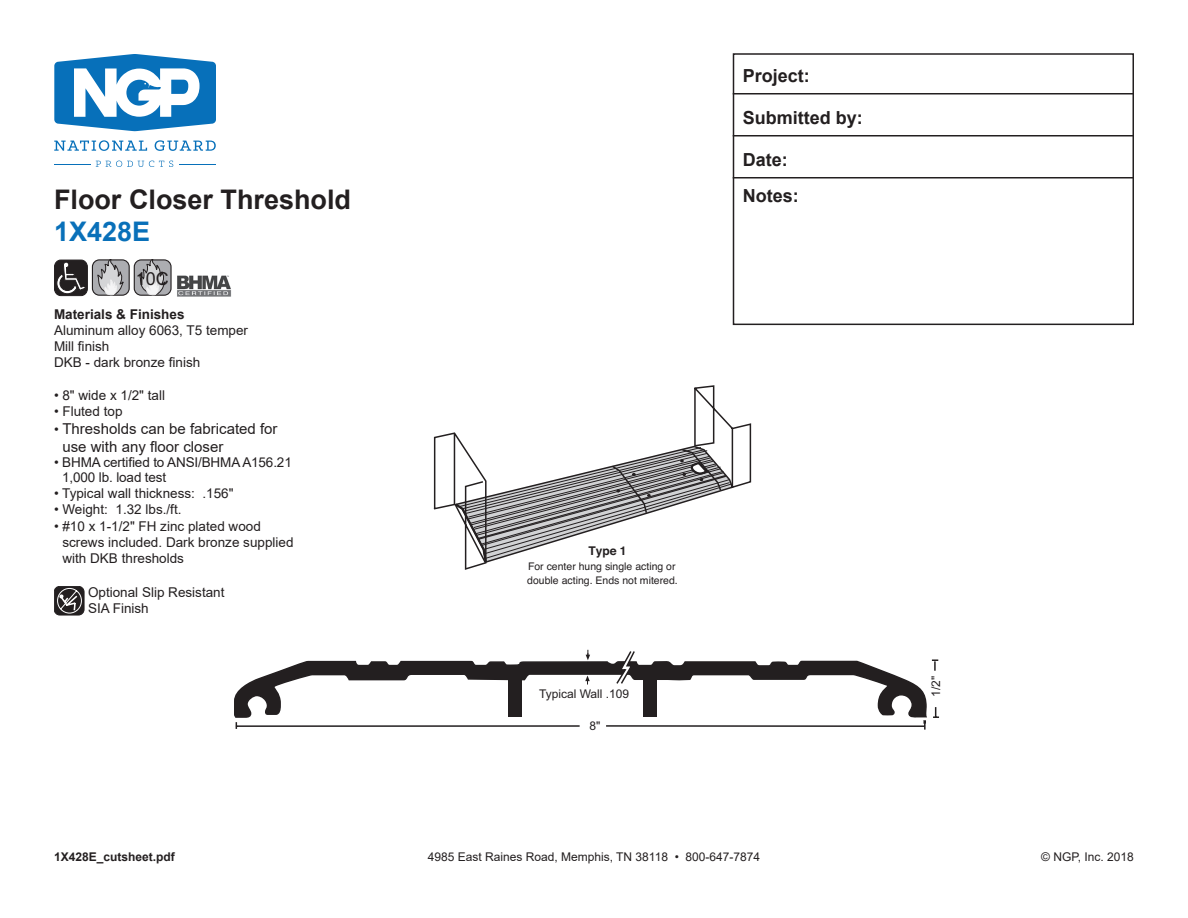
<style>
.page{position:relative;width:1188px;height:918px;background:#fff}
.page>*{position:absolute;margin:0;border:0;box-sizing:border-box;transform-origin:0 0}
.t1{font:700 27px "Arial";color:#231f20}
.t2{font:700 27px "Arial";color:#0970b9}
.t3{font:700 18px/36px "Arial";color:#231f20}
.t4{font:18px "Arial";color:#231f20}
.t5{font:15px/18px "Arial";color:#231f20}
.t6{font:13.5px/16.2px "Arial";color:#231f20}
.t7{font:700 13.5px "Arial";color:#231f20}
.t8{font:12px "Arial";color:#231f20}
.t9{font:700 12px "Arial";color:#231f20}
.t10{font:700 12px "Helvetica";color:#231f20}
.t11{font:10.5px/13.5px "Helvetica";color:#231f20}
.s1{font-size:13.5px}
</style>
<div class="page">
<hr style="left:733px;top:93px;width:401px;height:1px;background:#231f20">
<hr style="left:733px;top:135px;width:401px;height:1px;background:#231f20">
<hr style="left:733px;top:177px;width:401px;height:1px;background:#231f20">
<svg style="left:54px;top:54px;width:162px;height:77px"></svg>
<svg style="left:54px;top:140px;width:93px;height:11px"></svg>
<svg style="left:155px;top:140px;width:61px;height:11px"></svg>
<svg style="left:96px;top:161px;width:77px;height:6px"></svg>
<hr style="left:54px;top:164px;width:37px;height:1px;background:#0770ba">
<hr style="left:179px;top:164px;width:37px;height:1px;background:#0770ba">
<div style="left:733px;top:53px;width:401px;height:272px;border:2px solid #231f20"></div>
<div style="left:54px;top:260px;width:33px;height:36px;background:#231f20;border-radius:7px"></div>
<div style="left:54px;top:260px;width:34px;height:36px;border:1px solid #231f20;border-radius:7px"></div>
<svg style="left:57px;top:262px;width:29px;height:32px"></svg>
<div style="left:92px;top:260px;width:37px;height:35px;background:#acadb1;border-radius:7px"></div>
<div style="left:92px;top:259px;width:38px;height:37px;border:1px solid #231f20;border-radius:7px"></div>
<svg style="left:97px;top:259px;width:27px;height:37px"></svg>
<div style="left:134px;top:260px;width:37px;height:35px;background:#acadb1;border-radius:7px"></div>
<div style="left:134px;top:259px;width:38px;height:37px;border:1px solid #231f20;border-radius:7px"></div>
<svg style="left:139px;top:259px;width:27px;height:37px"></svg>
<img style="left:177px;top:275px;width:54px;height:22px">
<div style="left:54px;top:586px;width:30px;height:29px;background:#231f20;border-radius:6px"></div>
<div style="left:54px;top:586px;width:30px;height:29px;border:1px solid #231f20;border-radius:6px"></div>
<svg style="left:57px;top:588px;width:25px;height:26px"></svg>
<svg style="left:434px;top:385px;width:317px;height:185px"></svg>
<svg style="left:453px;top:445px;width:281px;height:120px"></svg>
<svg style="left:234px;top:650px;width:705px;height:80px"></svg>
<div style="left:509px;top:676px;width:13px;height:41px;background:#231f20"></div>
<div style="left:644px;top:676px;width:13px;height:41px;background:#231f20"></div>
<h1 class="t1" style="left:54px;top:180px;width:299px">Floor Closer Threshold</h1>
<h1 class="t2" style="left:54px;top:213px;width:98px">1X428E</h1>
<h2 class="t4" style="left:136px;top:266px;width:35px">10C</h2>
<p class="t7" style="left:54px;top:305px;width:132px">Materials &amp; Finishes</p>
<p class="t6" style="left:54px;top:322px;width:196px">Aluminum alloy 6063, T5 temper<br>Mill finish<br>DKB - dark bronze finish</p>
<p class="t6" style="left:54px;top:387px;width:113px">• 8" wide x 1/2" tall</p>
<p class="t6" style="left:54px;top:403px;width:70px">• Fluted top</p>
<p class="t5" style="left:62px;top:420px;width:217px;text-indent:-8px"><span class="s1">•</span> Thresholds can be fabricated for use with any floor closer</p>
<p class="t6" style="left:62px;top:455px;width:231px;line-height:15px;text-indent:-8px">• BHMA certified to ANSI/BHMA A156.21<br>1,000 lb. load test</p>
<p class="t6" style="left:54px;top:485px;width:181px">• Typical wall thickness: .156"</p>
<p class="t6" style="left:54px;top:502px;width:129px">• Weight: 1.32 lbs./ft.</p>
<p class="t6" style="left:62px;top:518px;width:233px;text-indent:-8px">• #10 x 1-1/2" FH zinc plated wood screws included. Dark bronze supplied with DKB thresholds</p>
<p class="t6" style="left:88px;top:584px;width:138px">Optional Slip Resistant<br>SIA Finish</p>
<p class="t9" style="left:54px;top:848px;width:122px">1X428E_cutsheet.pdf</p>
<h2 class="t3" style="left:743px;top:58px;width:69px">Project:</h2>
<h2 class="t3" style="left:743px;top:100px;width:122px">Submitted by:</h2>
<h2 class="t3" style="left:743px;top:142px;width:57px">Date:<br>Notes:</h2>
<p class="t10" style="left:589px;top:541px;width:40px">Type 1</p>
<p class="t11" style="left:527px;top:560px;width:152px">For center hung single acting or double acting. Ends not mitered.</p>
<p class="t8" style="left:539px;top:686px;width:92px">Typical Wall .109</p>
<p class="t8" style="left:589px;top:718px;width:12px">8"</p>
<p class="t8" style="left:928px;top:697px;width:22px;rotate:-90deg">1/2"</p>
<p class="t8" style="left:428px;top:849px;width:334px">4985 East Raines Road, Memphis, TN 38118 • 800-647-7874</p>
<p class="t8" style="left:1041px;top:849px;width:94px">© NGP, Inc. 2018</p>
</div>
